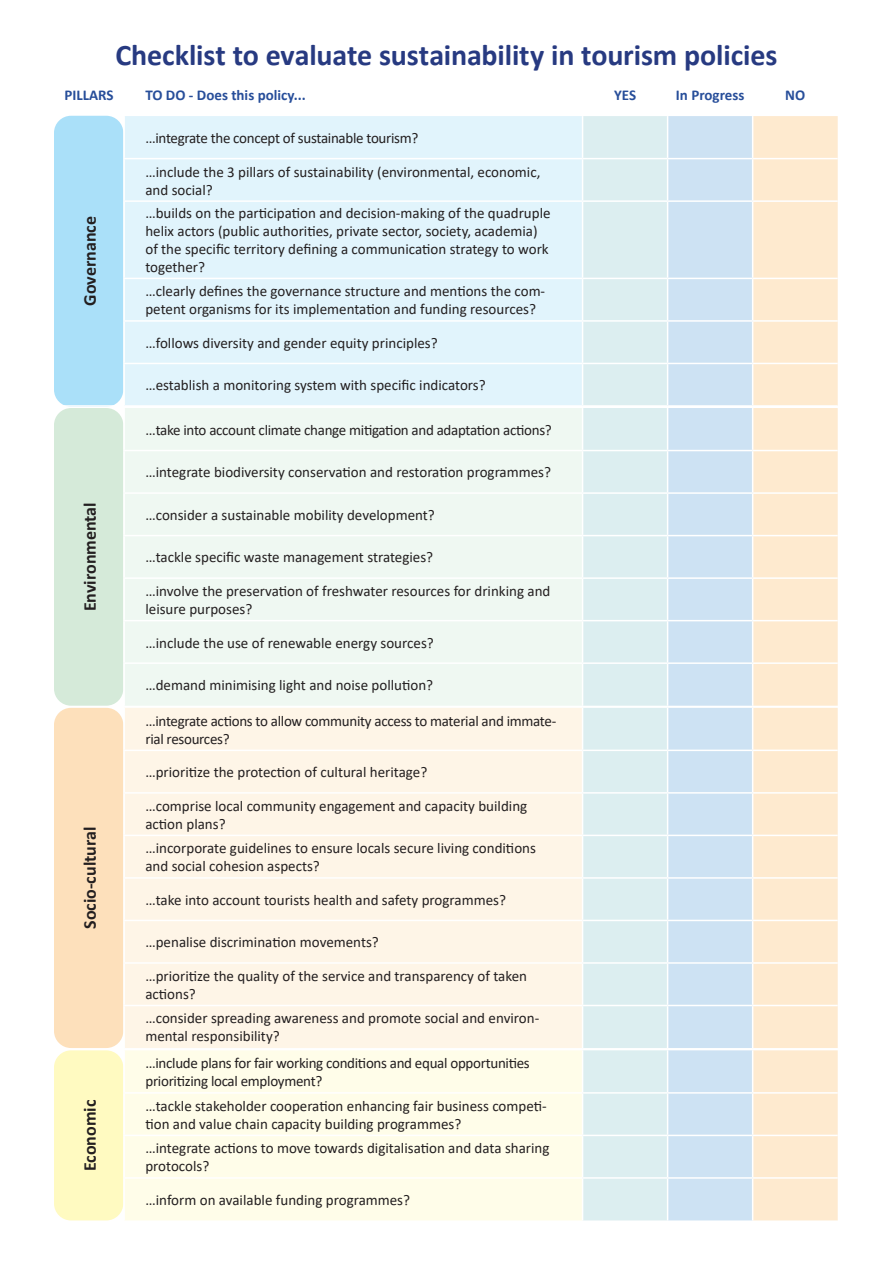
<style>
.page{position:relative;width:893px;height:1263px;background:#fff}
.page>*{position:absolute;margin:0;border:0;box-sizing:border-box;transform-origin:0 0}
.t1{font:700 30px "Calibri";letter-spacing:-.005em;color:#273a81}
.t2{font:700 18px "Calibri";color:#231f20}
.t3{font:15px/18px "Calibri";color:#231f20}
.t4{font:15px/18px "Calibri";letter-spacing:-.02em;color:#231f20}
.t5{font:700 15px "Calibri";color:#274e9a}
</style>
<div class="page">
<div style="left:54px;top:408px;width:69px;height:298px;background:#d5ead9;border-radius:17px"></div>
<div style="left:54px;top:116px;width:69px;height:291px;background:#aae0f9;border-radius:17px"></div>
<div style="left:54px;top:708px;width:69px;height:340px;background:#fde0bb;border-radius:17px"></div>
<div style="left:54px;top:1050px;width:69px;height:170px;background:#fffac1;border-radius:17px"></div>
<div style="left:125px;top:408px;width:457px;height:298px;background:#eff8f2"></div>
<hr style="left:123px;top:450px;width:460px;height:1px;background:#fff">
<hr style="left:123px;top:492px;width:460px;height:2px;background:#fff">
<hr style="left:123px;top:535px;width:460px;height:1px;background:#fff">
<hr style="left:123px;top:577px;width:460px;height:2px;background:#fff">
<hr style="left:123px;top:620px;width:460px;height:1px;background:#fff">
<hr style="left:123px;top:662px;width:460px;height:2px;background:#fff">
<div style="left:125px;top:116px;width:457px;height:289px;background:#e1f4fc"></div>
<hr style="left:54px;top:405px;width:70px;height:2px;background:#fff">
<hr style="left:123px;top:158px;width:460px;height:1px;background:#fff">
<hr style="left:123px;top:200px;width:460px;height:2px;background:#fff">
<hr style="left:123px;top:278px;width:460px;height:1px;background:#fff">
<hr style="left:123px;top:320px;width:460px;height:2px;background:#fff">
<hr style="left:123px;top:363px;width:460px;height:1px;background:#fff">
<div style="left:125px;top:708px;width:457px;height:340px;background:#fef5e7"></div>
<hr style="left:123px;top:750px;width:460px;height:1px;background:#fff">
<hr style="left:123px;top:792px;width:460px;height:2px;background:#fff">
<hr style="left:123px;top:835px;width:460px;height:1px;background:#fff">
<hr style="left:123px;top:877px;width:460px;height:2px;background:#fff">
<hr style="left:123px;top:920px;width:460px;height:1px;background:#fff">
<hr style="left:123px;top:962px;width:460px;height:2px;background:#fff">
<hr style="left:123px;top:1005px;width:460px;height:1px;background:#fff">
<div style="left:125px;top:1050px;width:457px;height:170px;background:#fffde9"></div>
<svg style="left:583px;top:116px;width:255px;height:1104px"></svg>
<hr style="left:667px;top:1050px;width:1px;height:42px;background:#fff">
<hr style="left:752px;top:1050px;width:1px;height:42px;background:#fff">
<hr style="left:123px;top:1092px;width:460px;height:2px;background:#fff">
<hr style="left:583px;top:1092px;width:85px;height:2px;background:#fff">
<hr style="left:668px;top:1092px;width:85px;height:2px;background:#fff">
<hr style="left:667px;top:1094px;width:1px;height:41px;background:#fff">
<hr style="left:753px;top:1092px;width:85px;height:2px;background:#fff">
<hr style="left:752px;top:1094px;width:1px;height:41px;background:#fff">
<hr style="left:123px;top:1135px;width:460px;height:1px;background:#fff">
<hr style="left:583px;top:1135px;width:85px;height:1px;background:#fff">
<hr style="left:668px;top:1135px;width:85px;height:1px;background:#fff">
<hr style="left:667px;top:1136px;width:1px;height:41px;background:#fff">
<hr style="left:753px;top:1135px;width:85px;height:1px;background:#fff">
<hr style="left:752px;top:1136px;width:1px;height:41px;background:#fff">
<hr style="left:667px;top:1179px;width:1px;height:41px;background:#fff">
<hr style="left:752px;top:1179px;width:1px;height:41px;background:#fff">
<hr style="left:123px;top:1177px;width:460px;height:2px;background:#fff">
<hr style="left:583px;top:1177px;width:85px;height:2px;background:#fff">
<hr style="left:668px;top:1177px;width:85px;height:2px;background:#fff">
<hr style="left:753px;top:1177px;width:85px;height:2px;background:#fff">
<p class="t1" style="left:115px;top:34px;width:663px">Checklist to evaluate sustainability in tourism policies</p>
<p class="t5" style="left:65px;top:85px;width:51px">PILLARS</p>
<p class="t5" style="left:145px;top:85px;width:162px">TO DO - Does this policy...</p>
<p class="t5" style="left:614px;top:85px;width:24px">YES</p>
<p class="t5" style="left:676px;top:85px;width:70px">In Progress</p>
<p class="t5" style="left:785px;top:85px;width:22px">NO</p>
<p class="t2" style="left:77px;top:306px;width:91px;rotate:-90deg">Governance</p>
<p class="t2" style="left:77px;top:611px;width:111px;rotate:-90deg">Environmental</p>
<p class="t2" style="left:77px;top:929px;width:104px;rotate:-90deg">Socio-cultural</p>
<p class="t2" style="left:77px;top:1171px;width:73px;rotate:-90deg">Economic</p>
<p class="t4" style="left:145px;top:129px;width:275px">…integrate the concept of sustainable tourism?</p>
<p class="t3" style="left:145px;top:162px;width:397px">…include the 3 pillars of sustainability (environmental, economic, and social?</p>
<p class="t3" style="left:145px;top:204px;width:407px">…builds on the participation and decision-making of the quadruple helix actors (public authorities, private sector, society, academia) of the specific territory defining a communication strategy to work together?</p>
<p class="t3" style="left:145px;top:282px;width:401px">…clearly defines the governance structure and mentions the com&shy;petent organisms for its implementation and funding resources?</p>
<p class="t3" style="left:145px;top:333px;width:294px">…follows diversity and gender equity principles?</p>
<p class="t3" style="left:145px;top:376px;width:342px">…establish a monitoring system with specific indicators?</p>
<p class="t4" style="left:145px;top:421px;width:408px">…take into account climate change mitigation and adaptation actions?</p>
<p class="t3" style="left:145px;top:463px;width:407px">…integrate biodiversity conservation and restoration programmes?</p>
<p class="t3" style="left:145px;top:506px;width:291px">…consider a sustainable mobility development?</p>
<p class="t3" style="left:145px;top:548px;width:289px">…tackle specific waste management strategies?</p>
<p class="t3" style="left:145px;top:582px;width:406px">…involve the preservation of freshwater resources for drinking and leisure purposes?</p>
<p class="t3" style="left:145px;top:633px;width:290px">…include the use of renewable energy sources?</p>
<p class="t3" style="left:145px;top:676px;width:289px">…demand minimising light and noise pollution?</p>
<p class="t4" style="left:145px;top:711px;width:412px">…integrate actions to allow community access to material and immate&shy;rial resources?</p>
<p class="t3" style="left:145px;top:763px;width:283px">…prioritize the protection of cultural heritage?</p>
<p class="t3" style="left:145px;top:796px;width:383px">…comprise local community engagement and capacity building action plans?</p>
<p class="t3" style="left:145px;top:839px;width:392px">…incorporate guidelines to ensure locals secure living conditions and social cohesion aspects?</p>
<p class="t3" style="left:145px;top:890px;width:362px">…take into account tourists health and safety programmes?</p>
<p class="t3" style="left:145px;top:933px;width:235px">…penalise discrimination movements?</p>
<p class="t3" style="left:145px;top:966px;width:383px">…prioritize the quality of the service and transparency of taken actions?</p>
<p class="t3" style="left:145px;top:1009px;width:395px">…consider spreading awareness and promote social and environ&shy;mental responsibility?</p>
<p class="t4" style="left:145px;top:1054px;width:386px">…include plans for fair working conditions and equal opportunities prioritizing local employment?</p>
<p class="t3" style="left:145px;top:1096px;width:403px">…tackle stakeholder cooperation enhancing fair business competi&shy;tion and value chain capacity building programmes?</p>
<p class="t3" style="left:145px;top:1139px;width:406px">…integrate actions to move towards digitalisation and data sharing protocols?</p>
<p class="t3" style="left:145px;top:1190px;width:266px">…inform on available funding programmes?</p>
</div>
